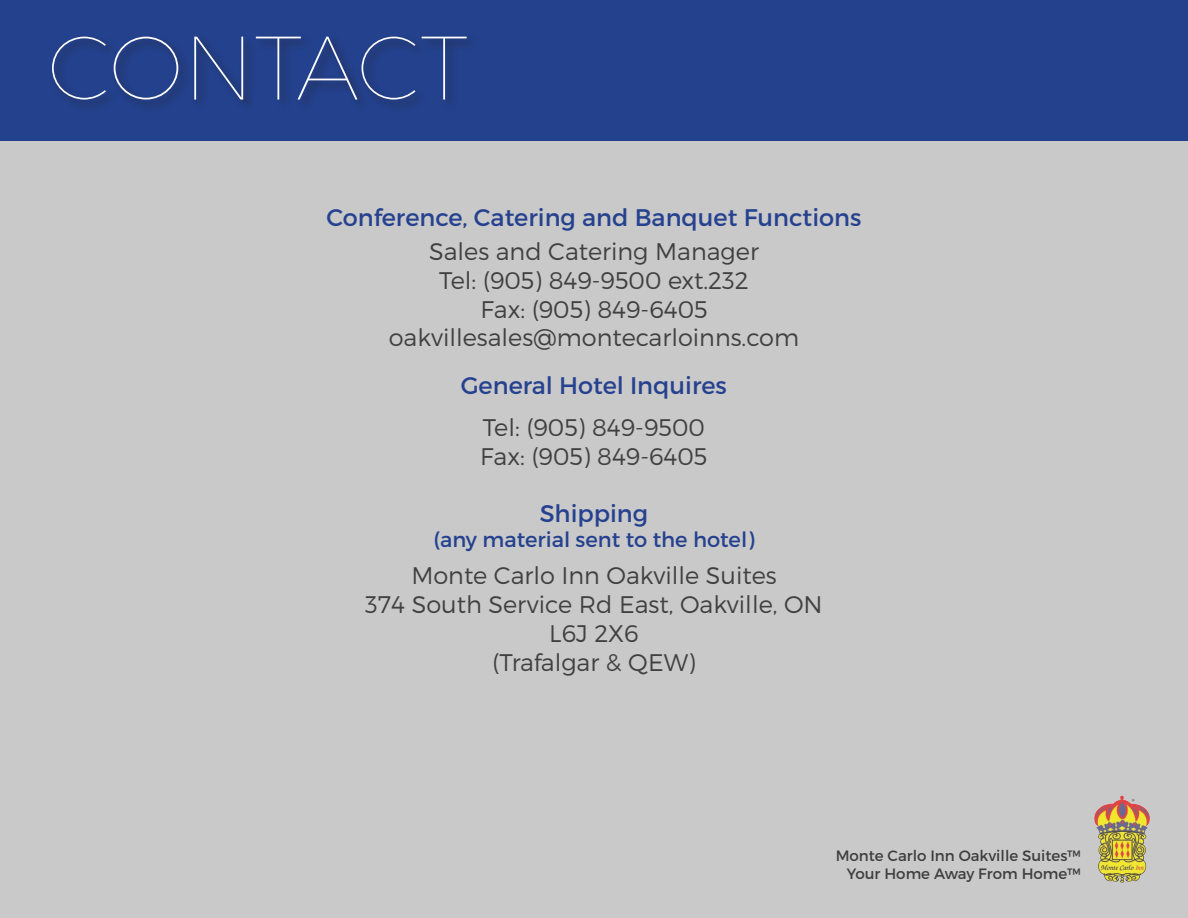
<style>
.page{position:relative;width:1188px;height:918px;background:#c9c9c9}
.page>*{position:absolute;margin:0;border:0;box-sizing:border-box;transform-origin:0 0}
.t1{font:100 90px "Montserrat";letter-spacing:-.01em;color:#fff}
.t2{font:300 24px "Montserrat";color:#414040}
.t3{font:24px "Montserrat";color:#25418f}
.t4{font:21px "Montserrat";color:#25418f}
.t5{font:15px "Montserrat";color:#3e3e3e}
</style>
<div class="page">
<div style="left:0;top:0;width:1188px;height:140px;background:#24418d"></div>
<div style="left:49px;top:33px;width:430px;height:80px;background:#231f20;opacity:.75"></div>
<img style="left:1094px;top:795px;width:56px;height:88px">
<p class="t1" style="left:48px;top:13px;width:422px">CONTACT</p>
<p class="t3" style="left:327px;top:202px;width:536px">Conference, Catering and Banquet Functions</p>
<p class="t2" style="left:429px;top:237px;width:331px">Sales and Catering Manager</p>
<p class="t2" style="left:439px;top:266px;width:311px">Tel: (905) 849-9500 ext.232</p>
<p class="t2" style="left:480px;top:294px;width:229px">Fax: (905) 849-6405</p>
<p class="t2" style="left:389px;top:323px;width:412px">oakvillesales@montecarloinns.com</p>
<p class="t3" style="left:461px;top:371px;width:268px">General Hotel Inquires</p>
<p class="t2" style="left:483px;top:413px;width:224px">Tel: (905) 849-9500</p>
<p class="t2" style="left:480px;top:442px;width:229px">Fax: (905) 849-6405</p>
<p class="t3" style="left:540px;top:498px;width:110px">Shipping</p>
<p class="t4" style="left:434px;top:526px;width:322px">(any material sent to the hotel)</p>
<p class="t2" style="left:411px;top:561px;width:367px">Monte Carlo Inn Oakville Suites</p>
<p class="t2" style="left:365px;top:590px;width:459px">374 South Service Rd East, Oakville, ON</p>
<p class="t2" style="left:549px;top:619px;width:91px">L6J 2X6</p>
<p class="t2" style="left:492px;top:647px;width:205px">(Trafalgar &amp; QEW)</p>
<p class="t5" style="left:836px;top:847px;width:247px">Monte Carlo Inn Oakville Suites™</p>
<p class="t5" style="left:847px;top:865px;width:235px">Your Home Away From Home™</p>
</div>
